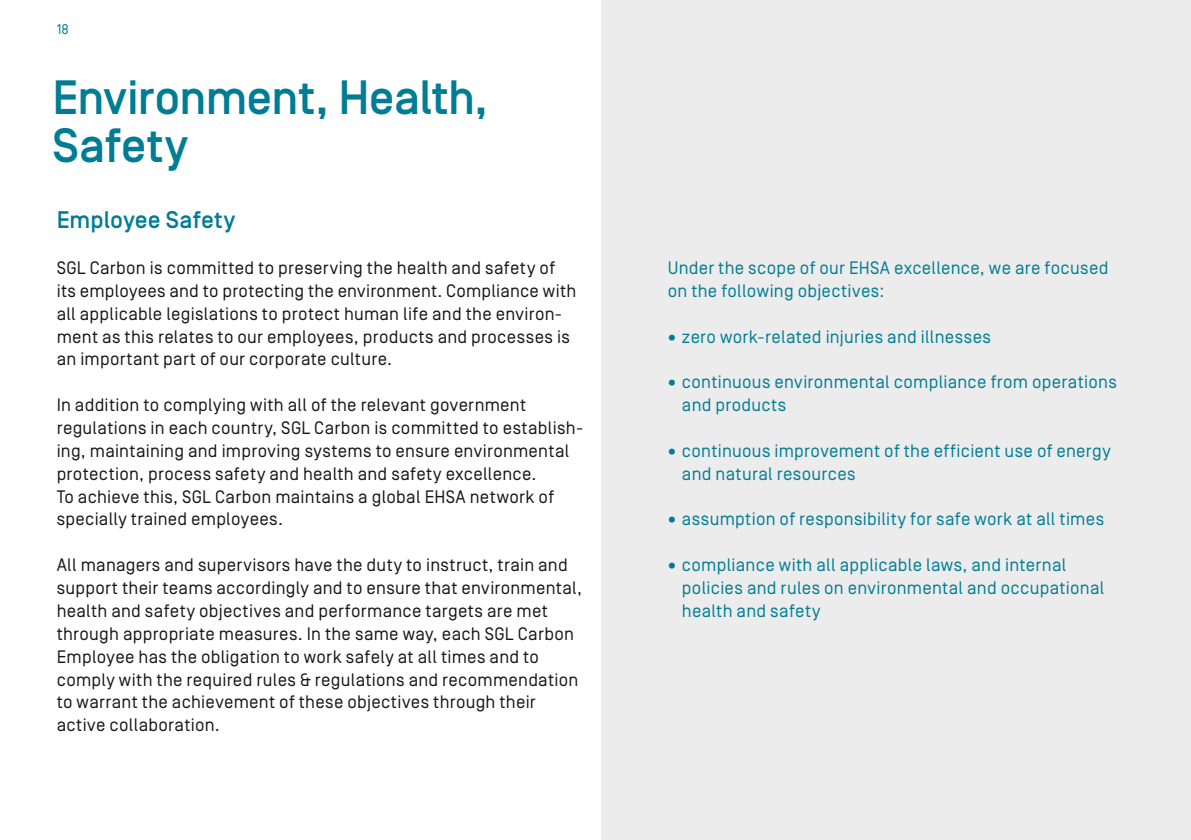
<style>
.page{position:relative;width:1191px;height:840px;background:#fff}
.page>*{position:absolute;margin:0;border:0;box-sizing:border-box;transform-origin:0 0}
.t1{font:500 48px/48px "Simplon Norm";letter-spacing:-.015em;color:#007d95}
.t2{font:500 24px "Simplon Norm";letter-spacing:.005em;color:#007d95}
.t3{font:18px/22.8px "Simplon Norm";letter-spacing:.015em;color:#181716}
.t4{font:18px/22.8px "Simplon Norm";letter-spacing:.015em;color:#007d95}
.t5{font:14px "Simplon Norm";color:#007d95}
</style>
<div class="page">
<div style="left:601px;top:0;width:590px;height:839px;background:#ececec"></div>
<p class="t5" style="left:57px;top:22px;width:14px">18</p>
<h1 class="t1" style="left:52px;top:75px;width:437px">Environment, Health,<br>Safety</h1>
<h2 class="t2" style="left:57px;top:207px;width:180px">Employee Safety</h2>
<p class="t3" style="left:57px;top:256px;width:521px">SGL Carbon is committed to preserving the health and safety of its employees and to protecting the environment. Compliance with all applicable legislations to protect human life and the environ&shy;ment as this relates to our employees, products and processes is an important part of our corporate culture.</p>
<p class="t3" style="left:57px;top:393px;width:528px">In addition to complying with all of the relevant government regulations in each country, SGL Carbon is committed to establish&shy;ing, maintaining and improving systems to ensure environmental protection, process safety and health and safety excellence.<br>To achieve this, SGL Carbon maintains a global EHSA network of specially trained employees.</p>
<p class="t3" style="left:57px;top:553px;width:527px">All managers and supervisors have the duty to instruct, train and support their teams accordingly and to ensure that environmental, health and safety objectives and performance targets are met through appropriate measures. In the same way, each SGL Carbon Employee has the obligation to work safely at all times and to comply with the required rules &amp; regulations and recommendation to warrant the achievement of these objectives through their active collaboration.</p>
<p class="t4" style="left:668px;top:257px;width:442px">Under the scope of our EHSA excellence, we are focused on the following objectives:</p>
<p class="t4" style="left:665px;top:325px;width:328px">• zero work-related injuries and illnesses</p>
<p class="t4" style="left:682px;top:371px;width:436px;text-indent:-17px">• continuous environmental compliance from operations and products</p>
<p class="t4" style="left:682px;top:439px;width:430px;text-indent:-17px">• continuous improvement of the efficient use of energy and natural resources</p>
<p class="t4" style="left:665px;top:508px;width:441px">• assumption of responsibility for safe work at all times</p>
<p class="t4" style="left:682px;top:553px;width:424px;text-indent:-17px">• compliance with all applicable laws, and internal policies and rules on environmental and occupational health and safety</p>
</div>
